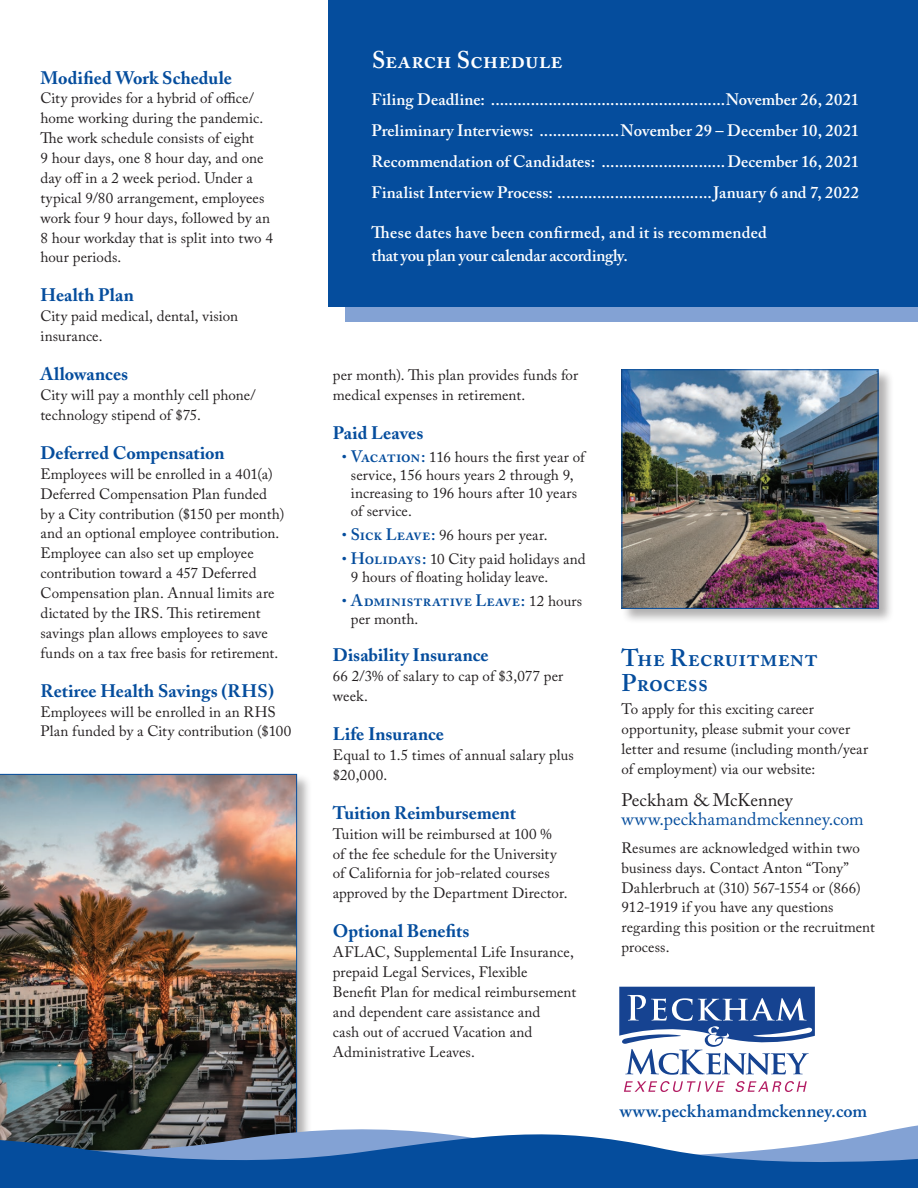
<style>
.page{position:relative;width:918px;height:1188px;background:#fff}
.page>*{position:absolute;margin:0;border:0;box-sizing:border-box;transform-origin:0 0}
.Subhead_1{font:600 24px/25.5px "Adobe Caslon Pro";letter-spacing:.005em;color:#054d9d}
.Subhead_1-2{font:600 24px "Adobe Caslon Pro";letter-spacing:.005em;color:#fff}
.Subhead_2{font:700 18px "Adobe Caslon";color:#054d9d}
.Contact_info{font:18px "Adobe Caslon Pro";letter-spacing:.005em;color:#054d9d}
.filing_text{font:600 18px "Adobe Caslon Pro";letter-spacing:.04em;color:#054d9d}
.Contact_info-2{font:18px "Adobe Caslon Pro";color:#231f20}
.Search_text{font:600 16.5px/22.5px "Adobe Caslon Pro";letter-spacing:.01em;color:#fff}
.t1{font:16.5px "Adobe Caslon Semibold SC";letter-spacing:.005em;color:#054d9d}
.Body{font:15px/19.8px "Adobe Caslon Pro";letter-spacing:.005em;color:#231f20}
.s1{color:#054d9d}
.s2{font-family:"Adobe Caslon Semibold SC";font-size:16.5px;color:#054d9d}
.s3{font-family:"Adobe Caslon Pro";font-size:15px}
.s4{font-family:"Adobe Caslon Pro";font-size:15px;color:#231f20}
</style>
<div class="page">
<div style="left:0;top:773px;width:313px;height:413px;background:#231f20;opacity:.35"></div>
<img style="left:0;top:774px;width:297px;height:334px">
<svg style="left:619px;top:987px;width:196px;height:88px"></svg>
<svg style="left:624px;top:1081px;width:101px;height:11px"></svg>
<svg style="left:735px;top:1081px;width:72px;height:11px"></svg>
<div style="left:346px;top:110px;width:572px;height:212px;background:#83a2d4"></div>
<div style="left:328px;top:0;width:590px;height:307px;background:#054d9d"></div>
<svg style="left:0;top:1108px;width:313px;height:17px;background:#505250"></svg>
<svg style="left:0;top:1125px;width:917px;height:63px;background:#4474aa"></svg>
<div style="left:621px;top:369px;width:273px;height:256px;background:#231f20;opacity:.35"></div>
<img style="left:624px;top:371px;width:252px;height:236px">
<div style="left:622px;top:369px;width:256px;height:240px;border:1px solid #054d9d"></div>
<svg style="left:917px;top:1125px;width:1px;height:63px"></svg>
<p class="Subhead_2" style="left:40px;top:66px;width:193px">Modified Work Schedule</p>
<p class="Body" style="left:40px;top:88px;width:234px">City provides for a hybrid of office/ home working during the pandemic.<br>The work schedule consists of eight<br>9 hour days, one 8 hour day, and one day off in a 2 week period. Under a typical 9/80 arrangement, employees work four 9 hour days, followed by an<br>8 hour workday that is split into two 4 hour periods.</p>
<p class="Subhead_2" style="left:40px;top:284px;width:95px">Health Plan</p>
<p class="Body" style="left:40px;top:306px;width:199px">City paid medical, dental, vision insurance.</p>
<p class="Subhead_2" style="left:40px;top:363px;width:89px">Allowances</p>
<p class="Body" style="left:40px;top:385px;width:217px">City will pay a monthly cell phone/ technology stipend of $75.</p>
<p class="Subhead_2" style="left:40px;top:442px;width:186px">Deferred Compensation</p>
<p class="Body" style="left:40px;top:464px;width:246px">Employees will be enrolled in a 401(a)<br>Deferred Compensation Plan funded by a City contribution ($150 per month) and an optional employee contribution.<br>Employee can also set up employee contribution toward a 457 Deferred Compensation plan. Annual limits are dictated by the IRS. This retirement savings plan allows employees to save funds on a tax free basis for retirement.</p>
<p class="Subhead_2" style="left:40px;top:680px;width:235px">Retiree Health Savings (RHS)</p>
<p class="Body" style="left:40px;top:701px;width:252px">Employees will be enrolled in an RHS<br>Plan funded by a City contribution ($100</p>
<p class="Subhead_1-2" style="left:372px;top:45px;width:192px">Search Schedule</p>
<p class="Search_text" style="left:372px;top:88px;width:489px">Filing Deadline: .....................................................November 26, 2021</p>
<p class="Search_text" style="left:372px;top:119px;width:489px">Preliminary Interviews: ..................November 29 – December 10, 2021</p>
<p class="Search_text" style="left:372px;top:150px;width:489px">Recommendation of Candidates: ............................December 16, 2021</p>
<p class="Search_text" style="left:372px;top:181px;width:489px">Finalist Interview Process: ...................................January 6 and 7, 2022</p>
<p class="Search_text" style="left:372px;top:221px;width:397px">These dates have been confirmed, and it is recommended that you plan your calendar accordingly.</p>
<p class="Body" style="left:333px;top:365px;width:247px">per month). This plan provides funds for medical expenses in retirement.</p>
<p class="Subhead_2" style="left:333px;top:422px;width:92px">Paid Leaves</p>
<p class="Body" style="left:351px;top:448px;width:235px;line-height:18px;text-indent:-9px"><span class="s1">•</span> <span class="s2">Vacation:</span> 116 hours the first year of service, 156 hours years 2 through 9, increasing to 196 hours after 10 years of service.</p>
<p class="Body" style="left:342px;top:525px;width:207px"><span class="s1">•</span> <span class="s2">Sick Leave:</span> 96 hours per year.</p>
<p class="Body" style="left:351px;top:550px;width:236px;line-height:18px;text-indent:-9px"><span class="s1">•</span> <span class="s2">Holidays:</span> 10 City paid holidays and<br>9 hours of floating holiday leave.</p>
<p class="t1" style="left:342px;top:590px;width:242px"><span class="s3">•</span> Administrative Leave: <span class="s4">12 hours</span></p>
<p class="Body" style="left:351px;top:609px;width:69px">per month.</p>
<p class="Subhead_2" style="left:333px;top:644px;width:157px">Disability Insurance</p>
<p class="Body" style="left:333px;top:666px;width:232px">66 2/3% of salary to cap of $3,077 per week.</p>
<p class="Subhead_2" style="left:333px;top:723px;width:113px">Life Insurance</p>
<p class="Body" style="left:333px;top:745px;width:242px">Equal to 1.5 times of annual salary plus $20,000.</p>
<p class="Subhead_2" style="left:333px;top:802px;width:185px">Tuition Reimbursement</p>
<p class="Body" style="left:333px;top:824px;width:236px">Tuition will be reimbursed at 100 %<br>of the fee schedule for the University of California for job-related courses approved by the Department Director.</p>
<p class="Subhead_2" style="left:333px;top:920px;width:138px">Optional Benefits</p>
<p class="Body" style="left:333px;top:942px;width:245px">AFLAC, Supplemental Life Insurance, prepaid Legal Services, Flexible<br>Benefit Plan for medical reimbursement and dependent care assistance and<br>cash out of accrued Vacation and Administrative Leaves.</p>
<p class="Subhead_1" style="left:622px;top:645px;width:198px">The Recruitment<br>Process</p>
<p class="Body" style="left:622px;top:699px;width:248px">To apply for this exciting career opportunity, please submit your cover letter and resume (including month/year of employment) via our website:</p>
<p class="Contact_info-2" style="left:622px;top:789px;width:173px">Peckham &amp; McKenney</p>
<p class="Contact_info" style="left:622px;top:809px;width:244px">www.peckhamandmckenney.com</p>
<p class="Body" style="left:622px;top:838px;width:255px">Resumes are acknowledged within two business days. Contact Anton “Tony” Dahlerbruch at (310) 567-1554 or (866)<br>912-1919 if you have any questions regarding this position or the recruitment process.</p>
<p class="filing_text" style="left:620px;top:1100px;width:249px">www.peckhamandmckenney.com</p>
</div>
